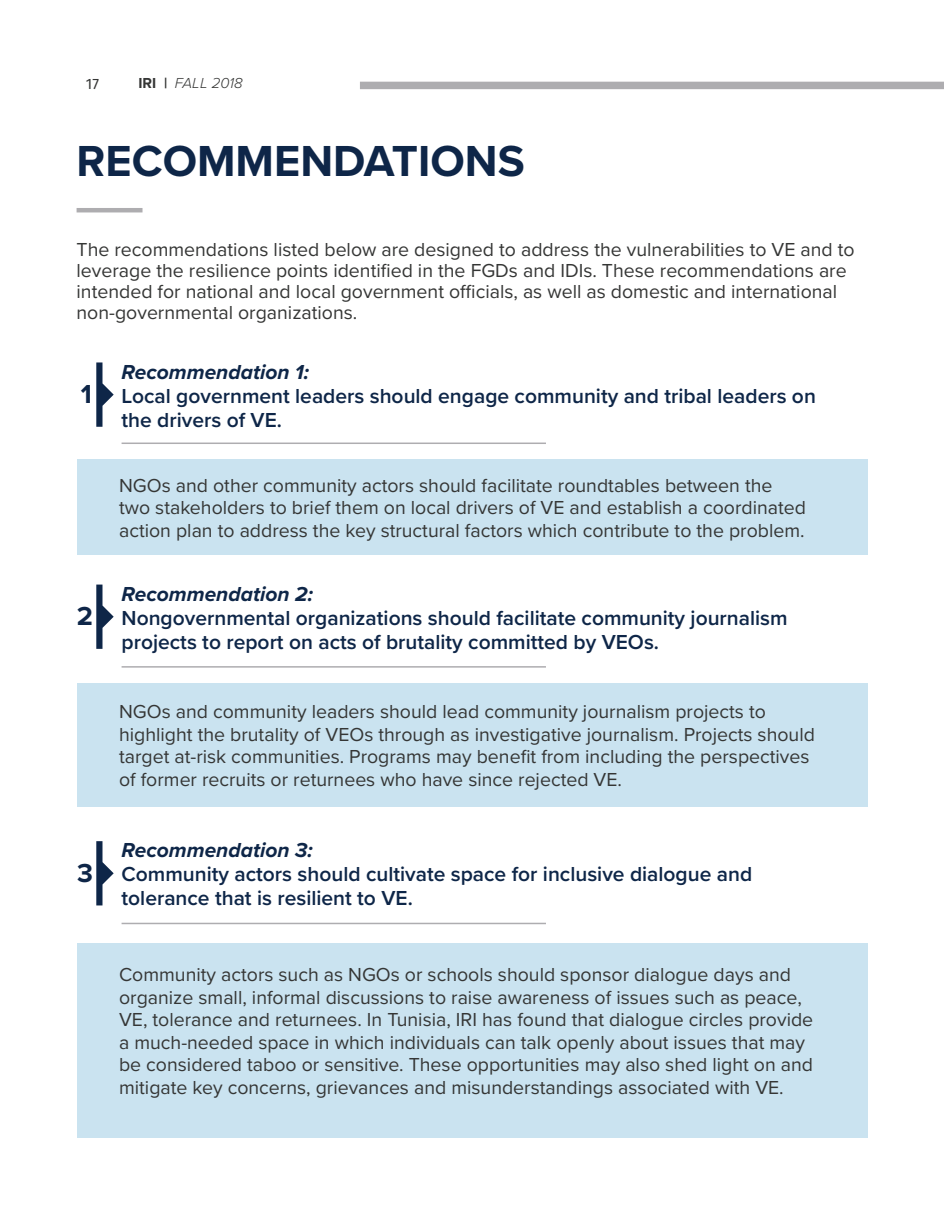
<style>
.page{position:relative;width:944px;height:1214px;background:#fff}
.page>*{position:absolute;margin:0;border:0;box-sizing:border-box;transform-origin:0 0}
.t1{font:700 45px "Proxima Nova";color:#0e2648}
.t2{font:700 27px "Proxima Nova";color:#0e2648}
.t3{font:600 21px/24px "Proxima Nova";color:#0e2648}
.t4{font:italic 700 21px "Proxima Nova";color:#0e2648}
.t5{font:19.5px/22.5px "Proxima Nova";color:#353635}
.t6{font:italic 300 15px "Proxima Nova";color:#353635}
.t7{font:15px "Fira Sans";color:#353635}
.s1{font-weight:700;font-style:normal}
</style>
<div class="page">
<div style="left:360px;top:82px;width:584px;height:7px;background:#aeadb0"></div>
<hr style="left:77px;top:208px;width:65px;height:4px;background:#aeadb0">
<div style="left:77px;top:943px;width:790px;height:194px;background:#cae3f0"></div>
<hr style="left:122px;top:442px;width:424px;height:2px;background:#aeadb0">
<div style="left:77px;top:459px;width:790px;height:96px;background:#cae3f0"></div>
<svg style="left:96px;top:362px;width:18px;height:65px"></svg>
<hr style="left:122px;top:666px;width:424px;height:1px;background:#aeadb0">
<div style="left:77px;top:683px;width:790px;height:124px;background:#cae3f0"></div>
<svg style="left:96px;top:584px;width:18px;height:65px"></svg>
<hr style="left:122px;top:922px;width:424px;height:2px;background:#aeadb0">
<svg style="left:96px;top:841px;width:18px;height:64px"></svg>
<p class="t7" style="left:86px;top:73px;width:15px">17</p>
<p class="t6" style="left:138px;top:72px;width:106px"><span class="s1">IRI |</span> FALL 2018</p>
<h1 class="t1" style="left:77px;top:127px;width:449px">RECOMMENDATIONS</h1>
<p class="t5" style="left:77px;top:238px;width:779px;line-height:21px">The recommendations listed below are designed to address the vulnerabilities to VE and to leverage the resilience points identified in the FGDs and IDIs. These recommendations are intended for national and local government officials, as well as domestic and international non-governmental organizations.</p>
<h2 class="t2" style="left:81px;top:374px;width:13px">1</h2>
<h2 class="t2" style="left:77px;top:596px;width:18px">2</h2>
<h2 class="t2" style="left:77px;top:853px;width:17px">3</h2>
<p class="t4" style="left:122px;top:356px;width:189px">Recommendation 1:</p>
<p class="t3" style="left:122px;top:383px;width:696px">Local government leaders should engage community and tribal leaders on the drivers of VE.</p>
<p class="t5" style="left:119px;top:473px;width:688px">NGOs and other community actors should facilitate roundtables between the two stakeholders to brief them on local drivers of VE and establish a coordinated action plan to address the key structural factors which contribute to the problem.</p>
<p class="t4" style="left:122px;top:578px;width:193px">Recommendation 2:</p>
<p class="t3" style="left:122px;top:605px;width:667px">Nongovernmental organizations should facilitate community journalism projects to report on acts of brutality committed by VEOs.</p>
<p class="t5" style="left:119px;top:700px;width:697px">NGOs and community leaders should lead community journalism projects to highlight the brutality of VEOs through as investigative journalism. Projects should target at-risk communities. Programs may benefit from including the perspectives of former recruits or returnees who have since rejected VE.</p>
<p class="t4" style="left:122px;top:834px;width:193px">Recommendation 3:</p>
<p class="t3" style="left:122px;top:861px;width:632px">Community actors should cultivate space for inclusive dialogue and tolerance that is resilient to VE.</p>
<p class="t5" style="left:119px;top:962px;width:695px">Community actors such as NGOs or schools should sponsor dialogue days and organize small, informal discussions to raise awareness of issues such as peace, VE, tolerance and returnees. In Tunisia, IRI has found that dialogue circles provide a much-needed space in which individuals can talk openly about issues that may be considered taboo or sensitive. These opportunities may also shed light on and mitigate key concerns, grievances and misunderstandings associated with VE.</p>
</div>
